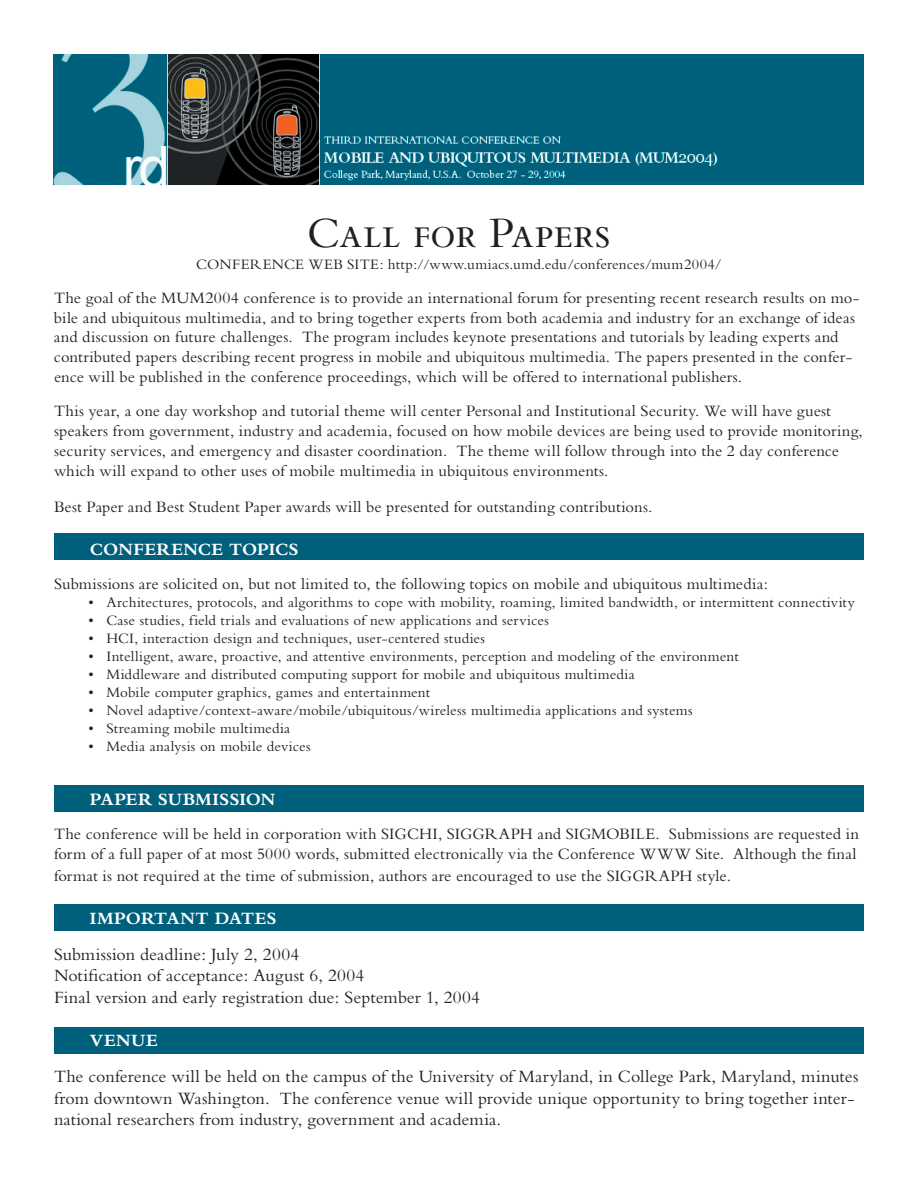
<style>
.page{position:relative;width:918px;height:1188px;background:#fff}
.page>*{position:absolute;margin:0;border:0;box-sizing:border-box;transform-origin:0 0}
.t1{font:45px "Bembo SC";letter-spacing:.005em;color:#231f20}
.t2{font:18px/21.6px "Bembo";letter-spacing:.005em;color:#231f20}
.t3{font:700 18px "Bembo";letter-spacing:.005em;color:#fff}
.t4{font:16.5px/19.8px "Bembo";letter-spacing:.005em;color:#231f20}
.t5{font:15px "Bembo";letter-spacing:.01em;color:#231f20}
</style>
<div class="page">
<div style="left:54px;top:1027px;width:810px;height:27px;background:#00607c"></div>
<div style="left:54px;top:533px;width:810px;height:27px;background:#00607c"></div>
<img style="left:54px;top:54px;width:810px;height:131px">
<div style="left:54px;top:785px;width:810px;height:27px;background:#00607c"></div>
<div style="left:54px;top:904px;width:810px;height:28px;background:#00607c"></div>
<h1 class="t1" style="left:307px;top:208px;width:305px">Call for Papers</h1>
<p class="t5" style="left:196px;top:255px;width:527px">CONFERENCE WEB SITE: http://www.umiacs.umd.edu/conferences/mum2004/</p>
<p class="t4" style="left:54px;top:287px;width:807px">The goal of the MUM2004 conference is to provide an international forum for presenting recent research results on mo&shy;bile and ubiquitous multimedia, and to bring together experts from both academia and industry for an exchange of ideas and discussion on future challenges. The program includes keynote presentations and tutorials by leading experts and contributed papers describing recent progress in mobile and ubiquitous multimedia. The papers presented in the confer&shy;ence will be published in the conference proceedings, which will be offered to international publishers.</p>
<p class="t4" style="left:54px;top:401px;width:810px">This year, a one day workshop and tutorial theme will center Personal and Institutional Security. We will have guest speakers from government, industry and academia, focused on how mobile devices are being used to provide monitoring, security services, and emergency and disaster coordination. The theme will follow through into the 2 day conference which will expand to other uses of mobile multimedia in ubiquitous environments.</p>
<p class="t4" style="left:54px;top:496px;width:600px">Best Paper and Best Student Paper awards will be presented for outstanding contributions.</p>
<p class="t3" style="left:90px;top:539px;width:210px">CONFERENCE TOPICS</p>
<p class="t4" style="left:54px;top:574px;width:715px">Submissions are solicited on, but not limited to, the following topics on mobile and ubiquitous multimedia:</p>
<p class="t5" style="left:88px;top:594px;width:768px">• Architectures, protocols, and algorithms to cope with mobility, roaming, limited bandwidth, or intermittent connectivity</p>
<p class="t5" style="left:88px;top:612px;width:462px">• Case studies, field trials and evaluations of new applications and services</p>
<p class="t5" style="left:88px;top:630px;width:398px">• HCI, interaction design and techniques, user-centered studies</p>
<p class="t5" style="left:88px;top:648px;width:652px">• Intelligent, aware, proactive, and attentive environments, perception and modeling of the environment</p>
<p class="t5" style="left:88px;top:666px;width:548px">• Middleware and distributed computing support for mobile and ubiquitous multimedia</p>
<p class="t5" style="left:88px;top:684px;width:343px">• Mobile computer graphics, games and entertainment</p>
<p class="t5" style="left:88px;top:702px;width:606px">• Novel adaptive/context-aware/mobile/ubiquitous/wireless multimedia applications and systems</p>
<p class="t5" style="left:88px;top:720px;width:203px">• Streaming mobile multimedia</p>
<p class="t5" style="left:88px;top:738px;width:224px">• Media analysis on mobile devices</p>
<p class="t3" style="left:90px;top:789px;width:187px">PAPER SUBMISSION</p>
<p class="t4" style="left:54px;top:824px;width:806px">The conference will be held in corporation with SIGCHI, SIGGRAPH and SIGMOBILE. Submissions are requested in form of a full paper of at most 5000 words, submitted electronically via the Conference WWW Site. Although the final</p>
<p class="t4" style="left:54px;top:865px;width:678px">format is not required at the time of submission, authors are encouraged to use the SIGGRAPH style.</p>
<p class="t3" style="left:90px;top:908px;width:188px">IMPORTANT DATES</p>
<p class="t2" style="left:54px;top:943px;width:428px">Submission deadline: July 2, 2004<br>Notification of acceptance: August 6, 2004<br>Final version and early registration due: September 1, 2004</p>
<p class="t3" style="left:90px;top:1030px;width:69px">VENUE</p>
<p class="t2" style="left:54px;top:1065px;width:806px">The conference will be held on the campus of the University of Maryland, in College Park, Maryland, minutes from downtown Washington. The conference venue will provide unique opportunity to bring together inter&shy;national researchers from industry, government and academia.</p>
</div>
